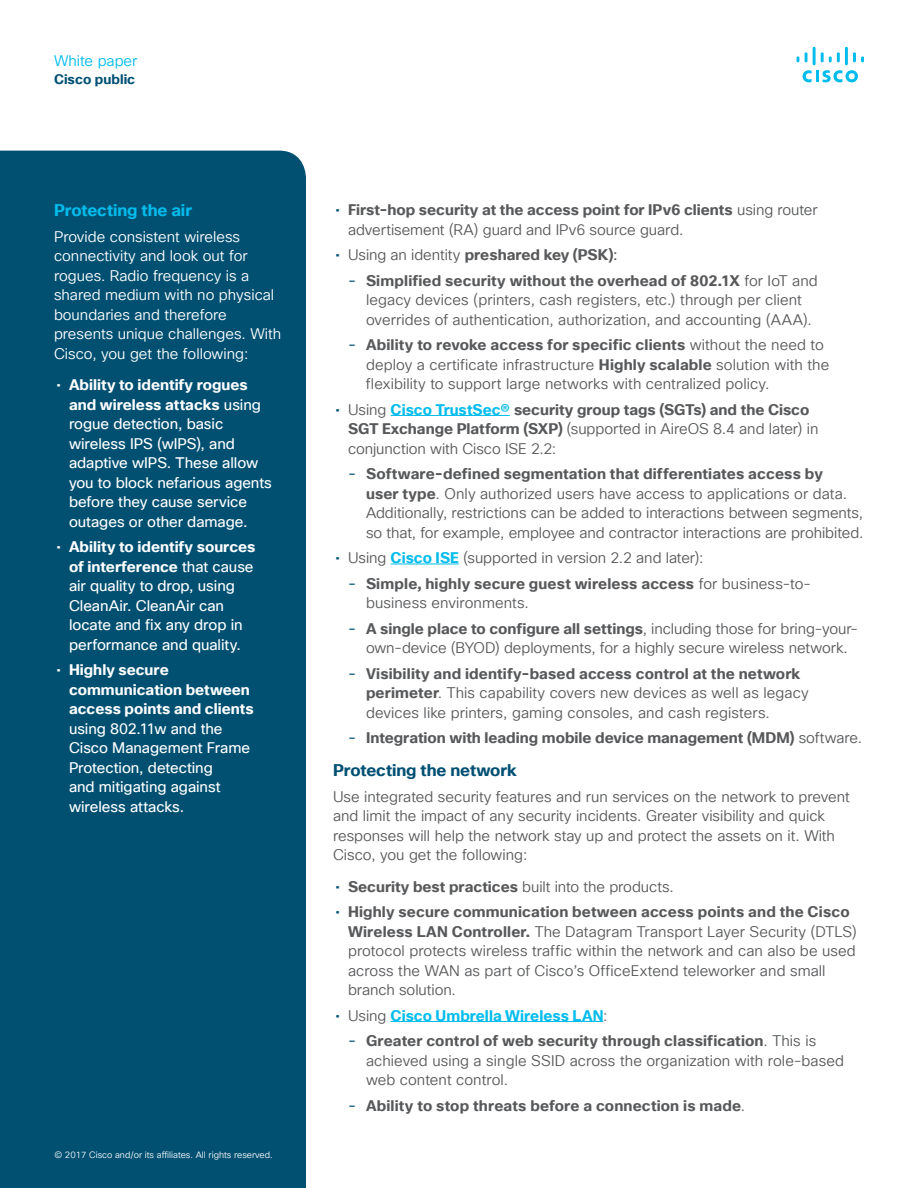
<style>
.page{position:relative;width:918px;height:1188px;background:#fff}
.page>*{position:absolute;margin:0;border:0;box-sizing:border-box;transform-origin:0 0}
.Subhead3_Indigo{font:700 16.5px "Cisco Sans TT";letter-spacing:-.005em;color:#005073}
.Subhead3_Blue{font:700 16.5px "Cisco Sans TT";color:#01bcec}
.Body{font:15px/19.5px "Cisco Sans TT Light";color:#57585a}
.t1{font:15px/19.5px "Cisco Sans TT";letter-spacing:-.005em;color:#fff}
.t2{font:700 15px/19.5px "Cisco Sans TT";letter-spacing:.005em;color:#57585a}
.Body_White{font:15px/19.5px "Cisco Sans TT Light";color:#fff}
.t3{font:700 15px "Cisco Sans TT";color:#01bcec}
.t4{font:15px "Cisco Sans TT Light";color:#01bcec}
.t5{font:700 13.5px "Cisco Sans TT";color:#005073}
.t6{font:9px "Cisco Sans TT Light";color:#fff}
.s1{font-weight:700}
.s2{font-family:"Cisco Sans TT";color:#005073}
.s3{font-family:"Cisco Sans TT";font-weight:700}
.s4{font-weight:400;color:#005073}
.s5{font-family:"Cisco Sans TT Light";font-weight:400}
.s6{font-weight:400}
.s7{font-family:"Cisco Sans TT";font-weight:700;color:#01bcec}
.s8{font-family:"Cisco Sans TT Light";font-weight:400;color:#57585a}
</style>
<div class="page">
<svg style="left:803px;top:70px;width:55px;height:12px"></svg>
<svg style="left:797px;top:56px;width:2px;height:6px"></svg>
<svg style="left:805px;top:52px;width:3px;height:10px"></svg>
<hr style="left:813px;top:47px;width:3px;height:18px;background:#01bcec">
<svg style="left:821px;top:52px;width:19px;height:10px"></svg>
<hr style="left:845px;top:47px;width:3px;height:18px;background:#01bcec">
<svg style="left:853px;top:52px;width:11px;height:10px"></svg>
<hr style="left:391px;top:415px;width:119px;height:1px;background:#01bcec">
<hr style="left:391px;top:564px;width:68px;height:1px;background:#01bcec">
<hr style="left:391px;top:1021px;width:212px;height:1px;background:#01bcec">
<div style="left:0;top:151px;width:306px;height:1037px;background:#015072"></div>
<p class="t4" style="left:54px;top:51px;width:85px">White paper</p>
<p class="t5" style="left:54px;top:70px;width:83px">Cisco public</p>
<p class="Subhead3_Blue" style="left:54px;top:200px;width:139px">Protecting the air</p>
<p class="Body_White" style="left:54px;top:227px;width:229px">Provide consistent wireless connectivity and look out for rogues. Radio frequency is a shared medium with no physical boundaries and therefore presents unique challenges. With<br>Cisco, you get the following:</p>
<p class="t1" style="left:69px;top:376px;width:204px;text-indent:-13px">• <span class="s1">Ability to identify rogues and wireless attacks</span> using rogue detection, basic wireless IPS (wIPS), and adaptive wIPS. These allow you to block nefarious agents before they cause service outages or other damage.</p>
<p class="t1" style="left:69px;top:538px;width:188px;text-indent:-13px">• <span class="s1">Ability to identify sources of interference</span> that cause air quality to drop, using<br>CleanAir. CleanAir can locate and fix any drop in performance and quality.</p>
<p class="t1" style="left:69px;top:661px;width:186px;text-indent:-13px">• <span class="s1">Highly secure communication between access points and clients </span>using 802.11w and the<br>Cisco Management Frame<br>Protection, detecting<br>and mitigating against wireless attacks.</p>
<p class="t6" style="left:54px;top:1149px;width:220px">© 2017 Cisco and/or its affiliates. All rights reserved.</p>
<p class="Body" style="left:348px;top:201px;width:471px;text-indent:-13px"><span class="s2">•</span> <span class="s3">First-hop security at the access point for IPv6 clients</span> using router advertisement (RA) guard and IPv6 source guard.</p>
<p class="t2" style="left:335px;top:246px;width:284px"><span class="s4">•</span> <span class="s5">Using an identity</span> preshared key (PSK)<span class="s6">:</span></p>
<p class="Body" style="left:366px;top:271px;width:453px;text-indent:-18px"><span class="s2">-</span> <span class="s3">Simplified security without the overhead of 802.1X</span> for IoT and legacy devices (printers, cash registers, etc.) through per client overrides of authentication, authorization, and accounting (AAA).</p>
<p class="Body" style="left:366px;top:336px;width:465px;text-indent:-18px"><span class="s2">-</span> <span class="s3">Ability to revoke access for specific clients</span> without the need to deploy a certificate infrastructure <span class="s3">Highly scalable</span> solution with the flexibility to support large networks with centralized policy.</p>
<p class="Body" style="left:348px;top:400px;width:472px;text-indent:-13px"><span class="s2">•</span> Using <span class="s7">Cisco TrustSec®</span> <span class="s3">security group tags (SGTs) and the Cisco<br>SGT Exchange Platform (SXP)</span> (supported in AireOS 8.4 and later) in conjunction with Cisco ISE 2.2:</p>
<p class="Body" style="left:366px;top:465px;width:499px;text-indent:-18px"><span class="s2">-</span> <span class="s3">Software-defined segmentation that differentiates access by<br>user type</span>. Only authorized users have access to applications or data.<br>Additionally, restrictions can be added to interactions between segments, so that, for example, employee and contractor interactions are prohibited.</p>
<p class="Body" style="left:335px;top:549px;width:370px"><span class="s2">•</span> Using <span class="s7">Cisco ISE</span> (supported in version 2.2 and later):</p>
<p class="t2" style="left:366px;top:574px;width:447px;text-indent:-18px"><span class="s4">-</span> Simple, highly secure guest wireless access <span class="s5">for business-to&shy;business environments.</span></p>
<p class="Body" style="left:348px;top:619px;width:512px;text-align:center"><span class="s2">-</span> <span class="s3">A single place to configure all settings</span>, including those for bring-your&shy;own-device (BYOD) deployments, for a highly secure wireless network.</p>
<p class="Body" style="left:366px;top:664px;width:444px;text-indent:-18px"><span class="s2">-</span> <span class="s3">Visibility and identify-based access control at the network perimeter</span>. This capability covers new devices as well as legacy devices like printers, gaming consoles, and cash registers.</p>
<p class="t2" style="left:348px;top:729px;width:516px"><span class="s4">-</span> Integration with leading mobile device management (MDM) <span class="s5">software.</span></p>
<p class="Subhead3_Indigo" style="left:333px;top:759px;width:185px">Protecting the network</p>
<p class="Body" style="left:333px;top:787px;width:518px">Use integrated security features and run services on the network to prevent and limit the impact of any security incidents. Greater visibility and quick responses will help the network stay up and protect the assets on it. With Cisco, you get the following:</p>
<p class="t2" style="left:335px;top:877px;width:340px"><span class="s4">•</span> Security best practices <span class="s5">built into the products.</span></p>
<p class="Body" style="left:348px;top:903px;width:510px;text-indent:-13px"><span class="s2">•</span> <span class="s3">Highly secure communication between access points and the Cisco Wireless LAN Controller.</span> The Datagram Transport Layer Security (DTLS) protocol protects wireless traffic within the network and can also be used across the WAN as part of Cisco’s OfficeExtend teleworker and small branch solution.</p>
<p class="t3" style="left:335px;top:1005px;width:274px"><span class="s4">•</span> <span class="s8">Using</span> Cisco Umbrella Wireless LAN<span class="s8">:</span></p>
<p class="Body" style="left:366px;top:1032px;width:480px;text-indent:-18px"><span class="s2">-</span> <span class="s3">Greater control of web security through classification</span>. This is achieved using a single SSID across the organization with role-based web content control.</p>
<p class="t2" style="left:348px;top:1096px;width:399px"><span class="s4">-</span> Ability to stop threats before a connection is made<span class="s5">.</span></p>
</div>
